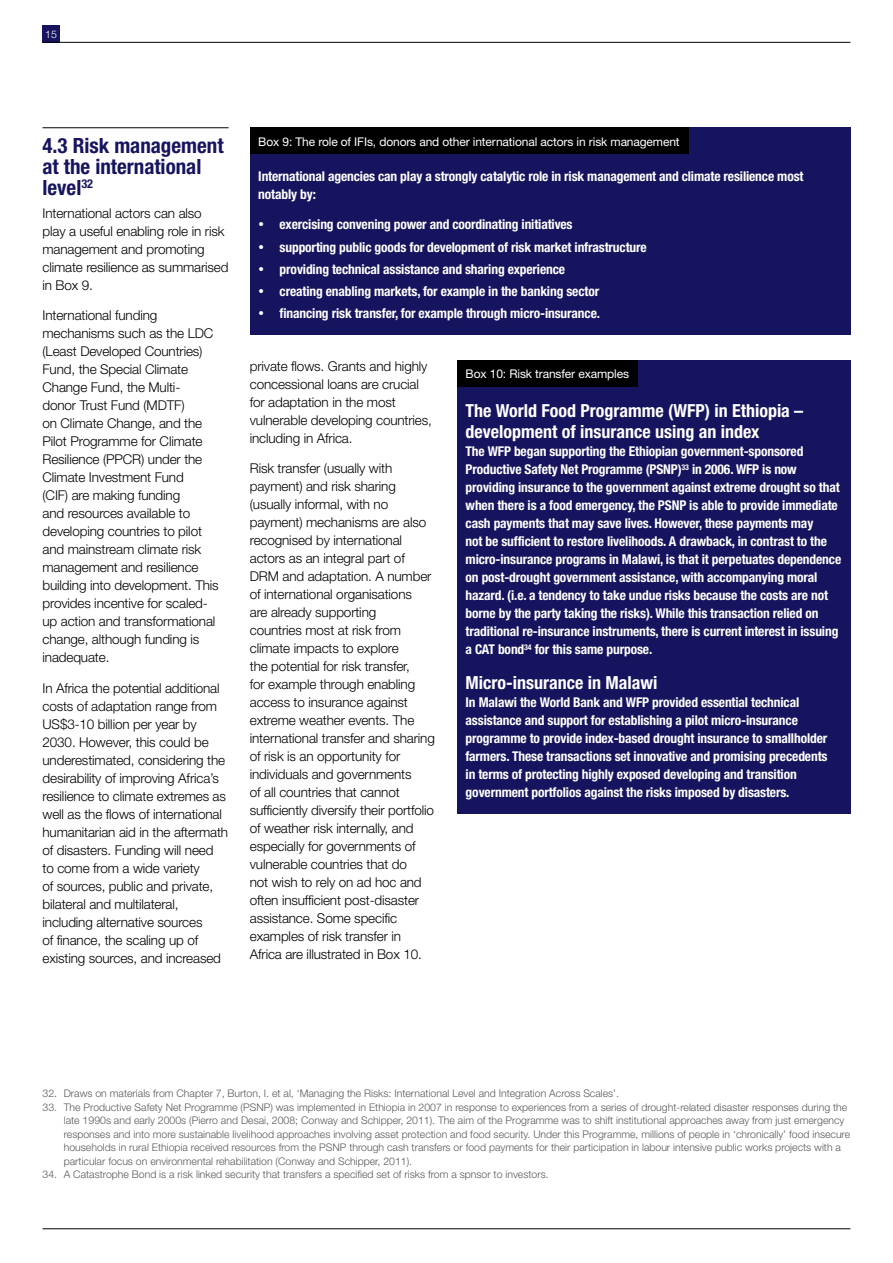
<style>
.page{position:relative;width:893px;height:1263px;background:#fff}
.page>*{position:absolute;margin:0;border:0;box-sizing:border-box;transform-origin:0 0}
.t1{font:700 condensed 21px/21px "Helvetica Neue";color:#16145f}
.t2{font:700 condensed 18px/21.6px "Helvetica Neue";color:#fff}
.t3{font:300 13.5px/18px "Helvetica Neue";letter-spacing:-.01em;color:#000}
.t4{font:700 condensed 13.5px/18px "Helvetica Neue";letter-spacing:-.01em;color:#fff}
.t5{font:12px "Helvetica Neue";letter-spacing:-.01em;color:#fff}
.t6{font:300 10.5px/13.5px "Helvetica Neue";color:#58595b}
.t7{font:300 10.5px "Helvetica Neue";color:#fff}
</style>
<div class="page">
<div style="left:43px;top:25px;width:17px;height:17px;background:#16145f"></div>
<hr style="left:43px;top:127px;width:186px;height:1px;background:#000">
<div style="left:250px;top:128px;width:600px;height:207px;background:#16145f"></div>
<div style="left:457px;top:360px;width:393px;height:453px;background:#16145f"></div>
<div style="left:250px;top:128px;width:438px;height:26px;background:#000"></div>
<div style="left:457px;top:360px;width:181px;height:26px;background:#000"></div>
<hr style="left:43px;top:42px;width:807px;height:1px;background:#000">
<hr style="left:43px;top:1228px;width:807px;height:1px;background:#000">
<p class="t7" style="left:45px;top:28px;width:13px">15</p>
<h1 class="t1" style="left:43px;top:135px;width:183px">4.3 Risk management at the international level<sup>32</sup></h1>
<p class="t3" style="left:43px;top:204px;width:188px">International actors can also<br>play a useful enabling role in risk management and promoting climate resilience as summarised in Box 9.</p>
<p class="t3" style="left:43px;top:306px;width:178px">International funding mechanisms such as the LDC (Least Developed Countries)<br>Fund, the Special Climate<br>Change Fund, the Multi-<br>donor Trust Fund (MDTF)<br>on Climate Change, and the<br>Pilot Programme for Climate<br>Resilience (PPCR) under the<br>Climate Investment Fund<br>(CIF) are making funding<br>and resources available to developing countries to pilot and mainstream climate risk management and resilience building into development. This provides incentive for scaled&shy;up action and transformational change, although funding is inadequate.</p>
<p class="t3" style="left:43px;top:679px;width:187px">In Africa the potential additional costs of adaptation range from<br>US$3-10 billion per year by<br>2030. However, this could be underestimated, considering the desirability of improving Africa’s resilience to climate extremes as well as the flows of international humanitarian aid in the aftermath of disasters. Funding will need to come from a wide variety<br>of sources, public and private, bilateral and multilateral, including alternative sources<br>of finance, the scaling up of existing sources, and increased</p>
<p class="t5" style="left:258px;top:134px;width:423px">Box 9: The role of IFIs, donors and other international actors in risk management</p>
<p class="t4" style="left:258px;top:167px;width:547px">International agencies can play a strongly catalytic role in risk management and climate resilience most notably by:</p>
<p class="t4" style="left:280px;top:213px;width:369px;line-height:22.2px">exercising convening power and coordinating initiatives<br>supporting public goods for development of risk market infrastructure providing technical assistance and sharing experience<br>creating enabling markets, for example in the banking sector financing risk transfer, for example through micro-insurance.</p>
<p class="t3" style="left:250px;top:357px;width:184px">private flows. Grants and highly concessional loans are crucial for adaptation in the most vulnerable developing countries, including in Africa.</p>
<p class="t3" style="left:250px;top:459px;width:187px">Risk transfer (usually with payment) and risk sharing (usually informal, with no payment) mechanisms are also recognised by international actors as an integral part of<br>DRM and adaptation. A number of international organisations<br>are already supporting<br>countries most at risk from climate impacts to explore<br>the potential for risk transfer,<br>for example through enabling access to insurance against extreme weather events. The international transfer and sharing of risk is an opportunity for individuals and governments<br>of all countries that cannot sufficiently diversify their portfolio of weather risk internally, and especially for governments of vulnerable countries that do<br>not wish to rely on ad hoc and often insufficient post-disaster assistance. Some specific examples of risk transfer in<br>Africa are illustrated in Box 10.</p>
<p class="t5" style="left:466px;top:367px;width:165px">Box 10: Risk transfer examples</p>
<h2 class="t2" style="left:466px;top:399px;width:339px">The World Food Programme (WFP) in Ethiopia – development of insurance using an index</h2>
<p class="t4" style="left:466px;top:442px;width:377px">The WFP began supporting the Ethiopian government-sponsored Productive Safety Net Programme (PSNP)<sup>33</sup> in 2006. WFP is now providing insurance to the government against extreme drought so that when there is a food emergency, the PSNP is able to provide immediate cash payments that may save lives. However, these payments may<br>not be sufficient to restore livelihoods. A drawback, in contrast to the micro-insurance programs in Malawi, is that it perpetuates dependence on post-drought government assistance, with accompanying moral hazard. (i.e. a tendency to take undue risks because the costs are not borne by the party taking the risks). While this transaction relied on traditional re-insurance instruments, there is current interest in issuing a CAT bond<sup>34</sup> for this same purpose.</p>
<h2 class="t2" style="left:466px;top:671px;width:193px">Micro-insurance in Malawi</h2>
<p class="t4" style="left:466px;top:692px;width:363px">In Malawi the World Bank and WFP provided essential technical assistance and support for establishing a pilot micro-insurance programme to provide index-based drought insurance to smallholder farmers. These transactions set innovative and promising precedents in terms of protecting highly exposed developing and transition government portfolios against the risks imposed by disasters.</p>
<p class="t6" style="left:43px;top:1086px;width:578px">32. Draws on materials from Chapter 7, Burton, I. et al, ‘Managing the Risks: International Level and Integration Across Scales’.</p>
<p class="t6" style="left:64px;top:1100px;width:788px;text-indent:-21px">33. The Productive Safety Net Programme (PSNP) was implemented in Ethiopia in 2007 in response to experiences from a series of drought-related disaster responses during the late 1990s and early 2000s (Pierro and Desai, 2008; Conway and Schipper, 2011). The aim of the Programme was to shift institutional approaches away from just emergency responses and into more sustainable livelihood approaches involving asset protection and food security. Under this Programme, millions of people in ‘chronically’ food insecure households in rural Ethiopia received resources from the PSNP through cash transfers or food payments for their participation in labour intensive public works projects with a particular focus on environmental rehabilitation (Conway and Schipper, 2011).</p>
<p class="t6" style="left:43px;top:1167px;width:508px">34. A Catastrophe Bond is a risk linked security that transfers a specified set of risks from a spnsor to investors.</p>
</div>
